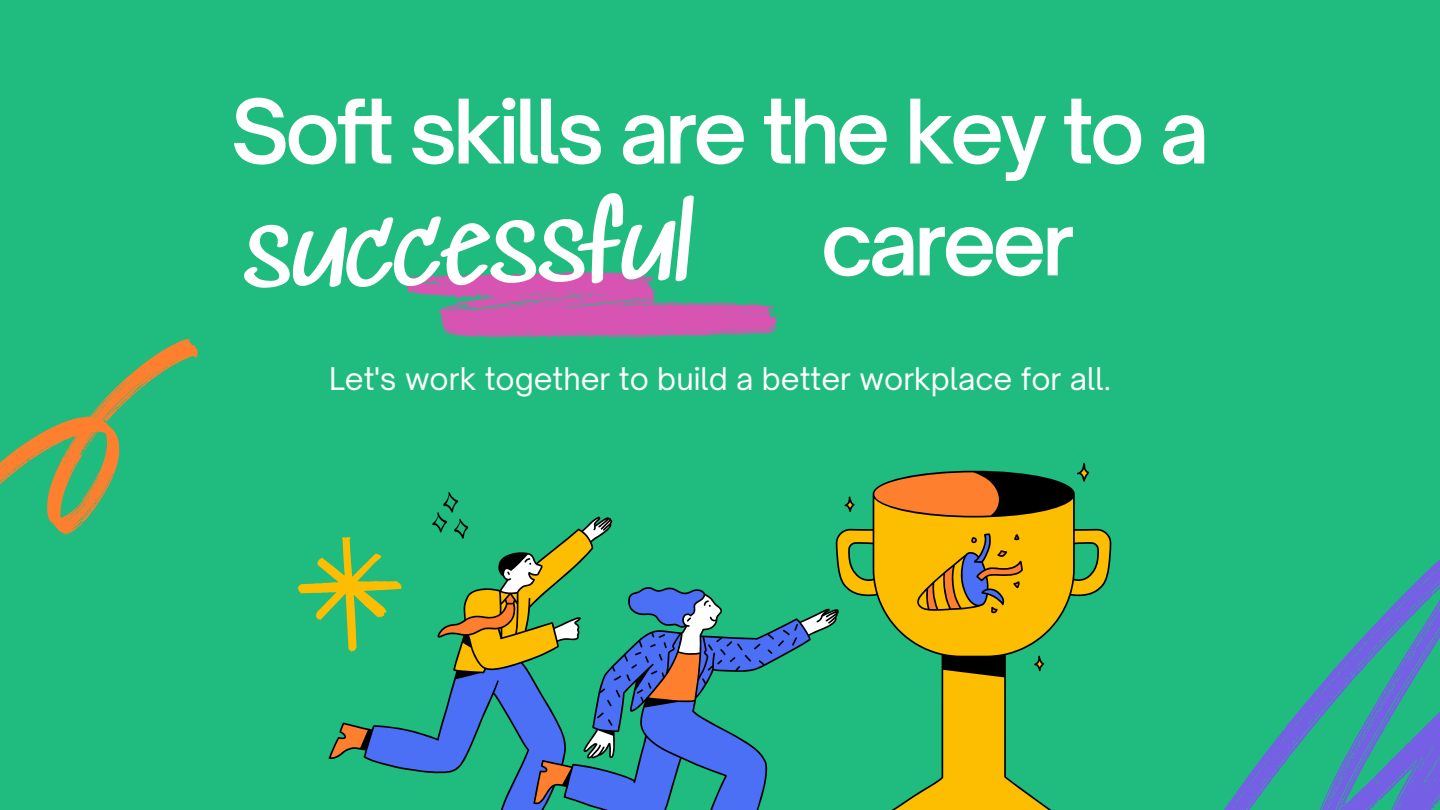
<style>
.page{position:relative;width:1440px;height:810px;background:#1fbb7f}
.page>*{position:absolute;margin:0;border:0;box-sizing:border-box;transform-origin:0 0}
.t1{font:100px "Sedgwick Ave";color:#fff}
.t2{font:600 85px "Open Sauce One";letter-spacing:-.05em;color:#fff}
.t3{font:30px "Open Sauce One";color:#fff}
</style>
<div class="page">
<svg style="left:1224px;top:559px;width:216px;height:251px"></svg>
<svg style="left:329px;top:463px;width:782px;height:347px"></svg>
<svg style="left:402px;top:272px;width:376px;height:67px"></svg>
<svg style="left:432px;top:492px;width:36px;height:47px"></svg>
<svg style="left:0;top:339px;width:198px;height:196px"></svg>
<svg style="left:298px;top:537px;width:104px;height:115px"></svg>
<h1 class="t2" style="left:231px;top:78px;width:980px">Soft skills are the key to a</h1>
<h2 class="t1" style="left:242px;top:198px;width:453px;rotate:-1deg">successful</h2>
<p class="t2" style="left:821px;top:190px;width:255px">career</p>
<h2 class="t3" style="left:329px;top:360px;width:783px">Let's work together to build a better workplace for all.</h2>
</div>
